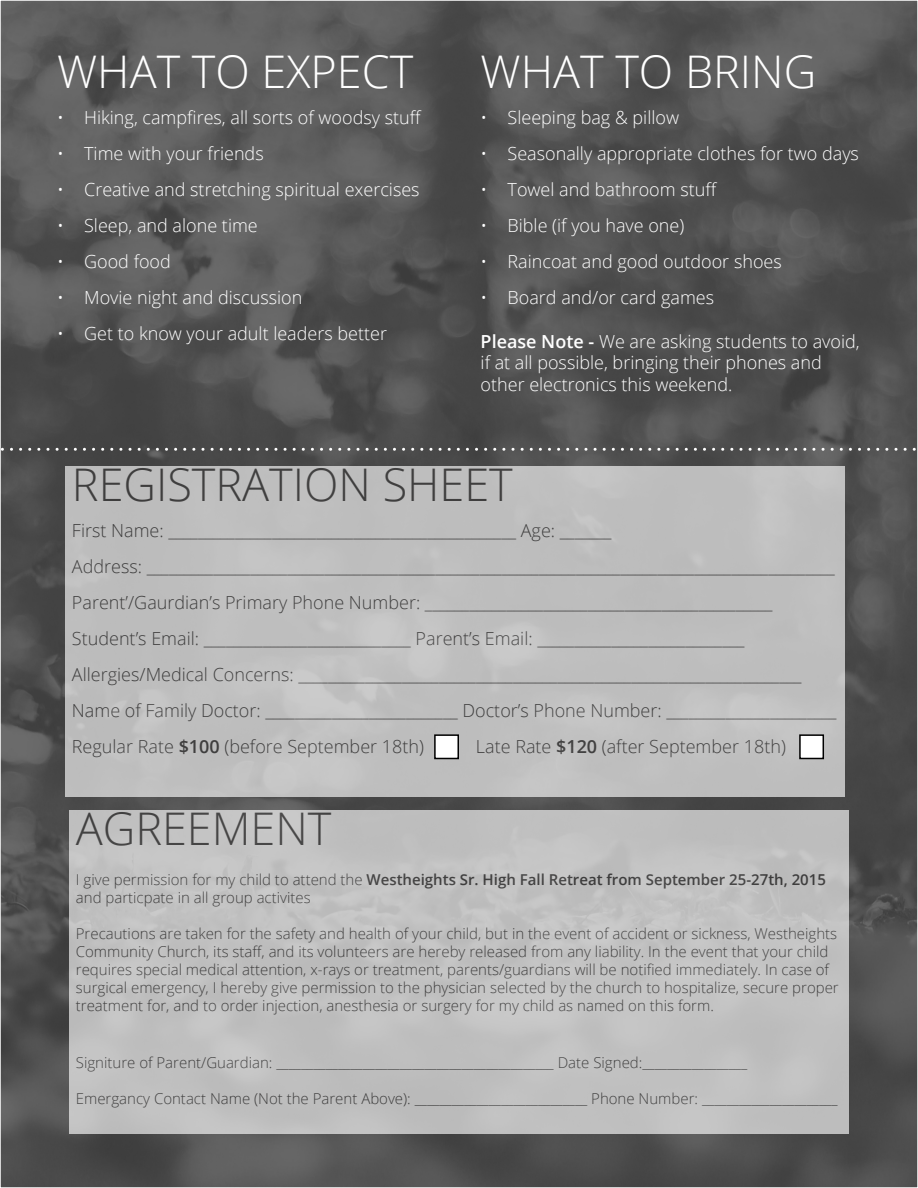
<style>
.page{position:relative;width:918px;height:1188px;background:#fff}
.page>*{position:absolute;margin:0;border:0;box-sizing:border-box;transform-origin:0 0}
.t1{font:300 45px "Open Sans";color:#3c3b3b}
.t2{font:300 45px "Open Sans";color:#fff}
.t3{font:300 18px/36px "Open Sans";color:#3c3b3b}
.t4{font:300 18px/21.6px "Open Sans";color:#fff}
.t5{font:300 15px/18px "Open Sans";color:#3c3b3b}
.s1{font-weight:600}
</style>
<div class="page">
<img style="left:3px;top:3px;width:912px;height:1182px">
<div style="left:65px;top:467px;width:780px;height:330px;background:#bebebe"></div>
<div style="left:69px;top:811px;width:780px;height:323px;background:#c0c0c0"></div>
<svg style="left:0;top:448px;width:918px;height:3px;background:#797979"></svg>
<div style="left:435px;top:735px;width:23px;height:23px;background:#fff"></div>
<div style="left:434px;top:734px;width:25px;height:25px;border:2px solid #000"></div>
<div style="left:800px;top:735px;width:23px;height:23px;background:#fff"></div>
<div style="left:799px;top:734px;width:25px;height:25px;border:2px solid #000"></div>
<h1 class="t2" style="left:57px;top:41px;width:358px">WHAT TO EXPECT</h1>
<p class="t4" style="left:57px;top:107px;width:366px">• Hiking, campfires, all sorts of woodsy stuff</p>
<p class="t4" style="left:57px;top:143px;width:208px">• Time with your friends</p>
<p class="t4" style="left:57px;top:179px;width:364px">• Creative and stretching spiritual exercises</p>
<p class="t4" style="left:57px;top:215px;width:202px">• Sleep, and alone time</p>
<p class="t4" style="left:57px;top:251px;width:115px">• Good food</p>
<p class="t4" style="left:57px;top:287px;width:247px">• Movie night and discussion</p>
<p class="t4" style="left:57px;top:323px;width:331px">• Get to know your adult leaders better</p>
<h1 class="t2" style="left:481px;top:41px;width:337px">WHAT TO BRING</h1>
<p class="t4" style="left:481px;top:107px;width:200px">• Sleeping bag &amp; pillow</p>
<p class="t4" style="left:481px;top:143px;width:380px">• Seasonally appropriate clothes for two days</p>
<p class="t4" style="left:481px;top:179px;width:238px">• Towel and bathroom stuff</p>
<p class="t4" style="left:481px;top:215px;width:205px">• Bible (if you have one)</p>
<p class="t4" style="left:481px;top:251px;width:303px">• Raincoat and good outdoor shoes</p>
<p class="t4" style="left:481px;top:287px;width:235px">• Board and/or card games</p>
<p class="t4" style="left:481px;top:330px;width:381px"><span class="s1">Please Note -</span> We are asking students to avoid, if at all possible, bringing their phones and other electronics this weekend.</p>
<h1 class="t1" style="left:72px;top:454px;width:442px">REGISTRATION SHEET</h1>
<p class="t3" style="left:72px;top:512px;width:766px">First Name: _______________________________________________ Age: _______<br>Address: _____________________________________________________________________________________________ Parent’/Gaurdian’s Primary Phone Number: _______________________________________________ Student’s Email: ____________________________ Parent’s Email: ____________________________ Allergies/Medical Concerns: ____________________________________________________________________ Name of Family Doctor: __________________________ Doctor’s Phone Number: _______________________ Regular Rate <span class="s1">$100</span> (before September 18th)</p>
<p class="t3" style="left:476px;top:728px;width:311px">Late Rate <span class="s1">$120</span> (after September 18th)</p>
<h1 class="t1" style="left:76px;top:798px;width:257px">AGREEMENT</h1>
<p class="t5" style="left:76px;top:870px;width:752px">I give permission for my child to attend the <span class="s1">Westheights Sr. High Fall Retreat from September 25-27th, 2015 </span>and particpate in all group activites</p>
<p class="t5" style="left:76px;top:924px;width:764px">Precautions are taken for the safety and health of your child, but in the event of accident or sickness, Westheights Community Church, its staff, and its volunteers are hereby released from any liability. In the event that your child requires special medical attention, x-rays or treatment, parents/guardians will be notified immediately. In case of surgical emergency, I hereby give permission to the physician selected by the church to hospitalize, secure proper treatment for, and to order injection, anesthesia or surgery for my child as named on this form.</p>
<p class="t5" style="left:76px;top:1053px;width:673px">Signiture of Parent/Guardian: _____________________________________________ Date Signed:_________________</p>
<p class="t5" style="left:76px;top:1089px;width:763px">Emergancy Contact Name (Not the Parent Above): ____________________________ Phone Number: ______________________</p>
</div>
